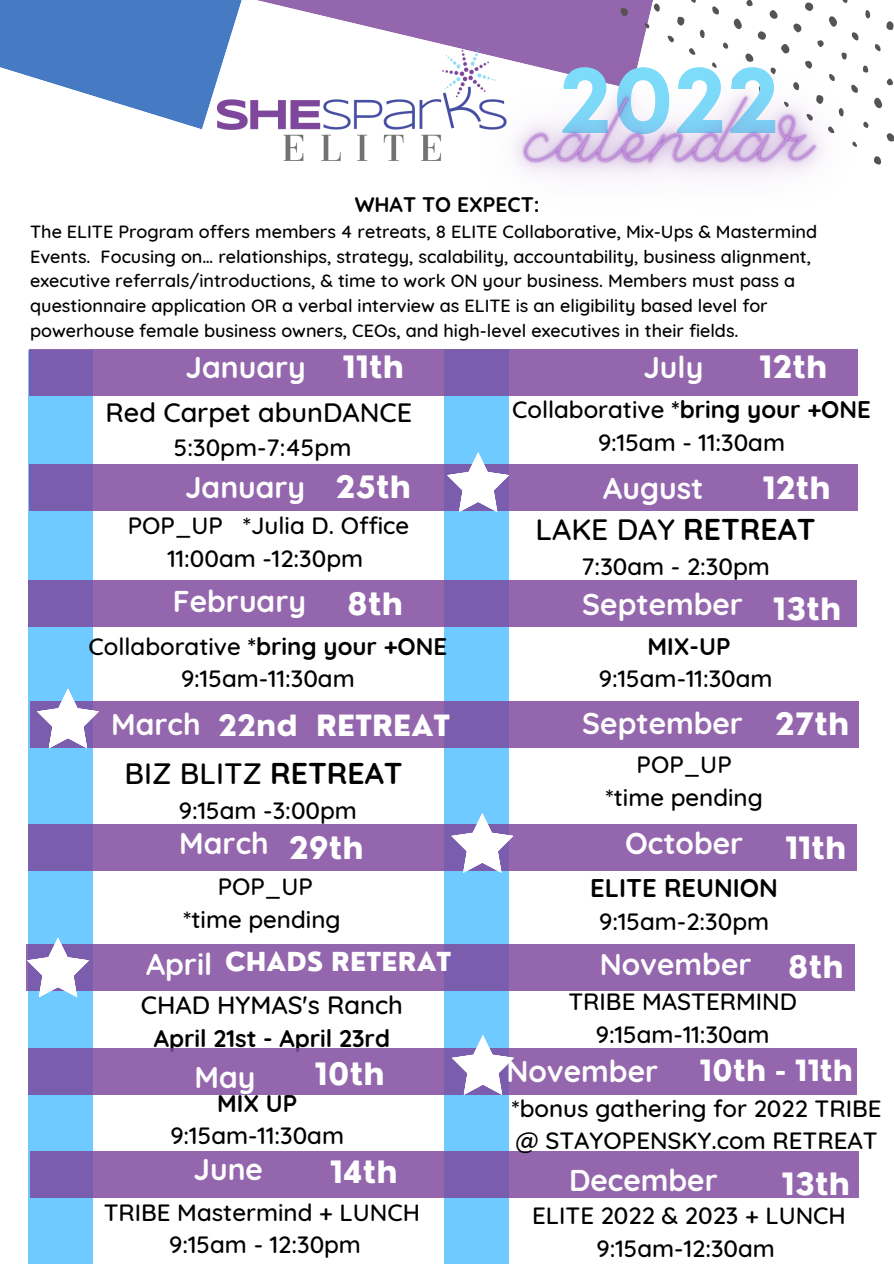
<style>
.page{position:relative;width:894px;height:1264px;background:#fff}
.page>*{position:absolute;margin:0;border:0;box-sizing:border-box;transform-origin:0 0}
.t1{font:700 96.9px "Mont";color:#7ddcfa}
.t2{font:700 30px "Quicksand";color:#fefefe}
.t3{font:800 30px "Nourd";color:#fff}
.t4{font:500 30px "Quicksand";color:#000}
.t5{font:800 30px "Nourd";color:#fefefe}
.t6{font:800 28.5px "Nourd";color:#fff}
.t7{font:500 27px "Quicksand";color:#000}
.t8{font:500 25.5px "Quicksand";color:#000}
.t9{font:700 25.5px "Quicksand";color:#000}
.t10{font:800 25.5px "Nourd";color:#fff}
.t11{font:500 24px "Quicksand";color:#000}
.t12{font:700 24px "Quicksand";color:#000}
.t13{font:700 21px "Quicksand";color:#000}
.t14{font:500 18px/24.8px "Quicksand";color:#000}
.s1{font-weight:500}
.s2{font-weight:700}
</style>
<div class="page">
<svg style="left:71px;top:89px;width:147px;height:40px"></svg>
<svg style="left:0;top:0;width:653px;height:89px;fill:#467bc3"></svg>
<img style="left:218px;top:46px;width:213px;height:114px">
<div style="left:28px;top:350px;width:65px;height:913px;background:#6ecaff"></div>
<div style="left:444px;top:349px;width:64px;height:914px;background:#6ecaff"></div>
<svg style="left:29px;top:349px;width:828px;height:46px;background:#8f64ad"></svg>
<svg style="left:29px;top:464px;width:828px;height:46px;background:#9165ad"></svg>
<svg style="left:28px;top:580px;width:828px;height:47px;background:#8f64ad"></svg>
<svg style="left:30px;top:701px;width:827px;height:46px;background:#9165ad"></svg>
<svg style="left:89px;top:943px;width:765px;height:47px;background:#9368ae"></svg>
<svg style="left:28px;top:824px;width:828px;height:46px;background:#9165ad"></svg>
<svg style="left:37px;top:688px;width:62px;height:60px"></svg>
<img style="left:431px;top:2px;width:462px;height:175px">
<svg style="left:27px;top:937px;width:62px;height:60px"></svg>
<svg style="left:451px;top:813px;width:62px;height:59px"></svg>
<svg style="left:447px;top:452px;width:62px;height:60px"></svg>
<svg style="left:28px;top:1048px;width:828px;height:46px;background:#9165ad"></svg>
<svg style="left:30px;top:1151px;width:827px;height:46px;background:#9064ad"></svg>
<svg style="left:452px;top:1035px;width:62px;height:59px"></svg>
<p class="t1" style="left:559px;top:63px;width:222px">2022</p>
<p class="t13" style="left:354px;top:191px;width:186px">WHAT TO EXPECT:</p>
<p class="t14" style="left:30px;top:219px;width:788px">The ELITE Program offers members 4 retreats, 8 ELITE Collaborative, Mix-Ups &amp; Mastermind Events. Focusing on… relationships, strategy, scalability, accountability, business alignment, executive referrals/introductions, &amp; time to work ON your business. Members must pass a questionnaire application OR a verbal interview as ELITE is an eligibility based level for powerhouse female business owners, CEOs, and high-level executives in their fields.</p>
<p class="t2" style="left:185px;top:348px;width:122px">January</p>
<p class="t3" style="left:342px;top:348px;width:63px">11th</p>
<p class="t2" style="left:643px;top:348px;width:61px">July</p>
<p class="t3" style="left:759px;top:348px;width:70px">12th</p>
<p class="t7" style="left:105px;top:395px;width:308px">Red Carpet abunDANCE</p>
<p class="t11" style="left:174px;top:431px;width:179px">5:30pm-7:45pm</p>
<p class="t12" style="left:512px;top:394px;width:360px"><span class="s1">Collaborative</span> *bring your +ONE</p>
<p class="t11" style="left:598px;top:427px;width:188px">9:15am - 11:30am</p>
<p class="t2" style="left:185px;top:468px;width:122px">January</p>
<p class="t3" style="left:335px;top:468px;width:77px">25th</p>
<p class="t2" style="left:603px;top:469px;width:102px">August</p>
<p class="t3" style="left:762px;top:469px;width:70px">12th</p>
<p class="t11" style="left:128px;top:510px;width:283px">POP_UP *Julia D. Office</p>
<p class="t11" style="left:167px;top:542px;width:197px">11:00am -12:30pm</p>
<p class="t4" style="left:535px;top:510px;width:281px">LAKE DAY <span class="s2">RETREAT</span></p>
<p class="t11" style="left:581px;top:551px;width:190px">7:30am - 2:30pm</p>
<p class="t2" style="left:173px;top:582px;width:134px">February</p>
<p class="t3" style="left:347px;top:584px;width:57px">8th</p>
<p class="t2" style="left:582px;top:584px;width:162px">September</p>
<p class="t3" style="left:772px;top:590px;width:70px">13th</p>
<p class="t12" style="left:88px;top:630px;width:360px"><span class="s1">Collaborative</span> *bring your +ONE</p>
<p class="t11" style="left:181px;top:663px;width:175px">9:15am-11:30am</p>
<p class="t12" style="left:647px;top:630px;width:84px">MIX-UP</p>
<p class="t11" style="left:598px;top:663px;width:175px">9:15am-11:30am</p>
<p class="t2" style="left:111px;top:705px;width:91px">March</p>
<p class="t6" style="left:218px;top:707px;width:234px">22nd RETREAT</p>
<p class="t2" style="left:582px;top:704px;width:162px">September</p>
<p class="t3" style="left:774px;top:704px;width:76px">27th</p>
<p class="t4" style="left:125px;top:754px;width:279px">BIZ BLITZ <span class="s2">RETREAT</span></p>
<p class="t11" style="left:179px;top:795px;width:179px">9:15am -3:00pm</p>
<p class="t11" style="left:636px;top:749px;width:97px">POP_UP</p>
<p class="t11" style="left:605px;top:781px;width:159px">*time pending</p>
<p class="t2" style="left:179px;top:824px;width:91px">March</p>
<p class="t3" style="left:289px;top:829px;width:76px">29th</p>
<p class="t2" style="left:625px;top:824px;width:120px">October</p>
<p class="t3" style="left:784px;top:829px;width:63px">11th</p>
<p class="t11" style="left:218px;top:870px;width:97px">POP_UP</p>
<p class="t11" style="left:183px;top:903px;width:159px">*time pending</p>
<p class="t9" style="left:590px;top:871px;width:189px">ELITE REUNION</p>
<p class="t11" style="left:599px;top:905px;width:171px">9:15am-2:30pm</p>
<p class="t2" style="left:146px;top:945px;width:68px">April</p>
<p class="t10" style="left:225px;top:945px;width:228px">CHADS RETERAT</p>
<p class="t2" style="left:599px;top:945px;width:153px">November</p>
<p class="t3" style="left:787px;top:947px;width:57px">8th</p>
<p class="t8" style="left:141px;top:988px;width:264px">CHAD HYMAS's Ranch</p>
<p class="t12" style="left:154px;top:1022px;width:237px">April 21st - April 23rd</p>
<p class="t11" style="left:568px;top:986px;width:230px">TRIBE MASTERMIND</p>
<p class="t11" style="left:595px;top:1018px;width:175px">9:15am-11:30am</p>
<p class="t3" style="left:314px;top:1054px;width:72px">10th</p>
<p class="t2" style="left:194px;top:1057px;width:62px">May</p>
<p class="t12" style="left:217px;top:1087px;width:82px">MIX UP</p>
<p class="t11" style="left:170px;top:1120px;width:175px">9:15am-11:30am</p>
<p class="t2" style="left:506px;top:1052px;width:153px">November</p>
<p class="t6" style="left:699px;top:1052px;width:155px">10th - 11th</p>
<p class="t11" style="left:511px;top:1092px;width:371px">*bonus gathering for 2022 TRIBE</p>
<p class="t11" style="left:515px;top:1125px;width:363px">@ STAYOPENSKY.com RETREAT</p>
<p class="t2" style="left:193px;top:1150px;width:71px">June</p>
<p class="t2" style="left:569px;top:1160px;width:150px">December</p>
<p class="t3" style="left:329px;top:1152px;width:70px">14th</p>
<p class="t5" style="left:781px;top:1164px;width:70px">13th</p>
<p class="t11" style="left:104px;top:1196px;width:317px">TRIBE Mastermind + LUNCH</p>
<p class="t11" style="left:169px;top:1229px;width:193px">9:15am - 12:30pm</p>
<p class="t11" style="left:532px;top:1200px;width:315px">ELITE 2022 &amp; 2023 + LUNCH</p>
<p class="t11" style="left:596px;top:1232px;width:180px">9:15am-12:30am</p>
</div>
